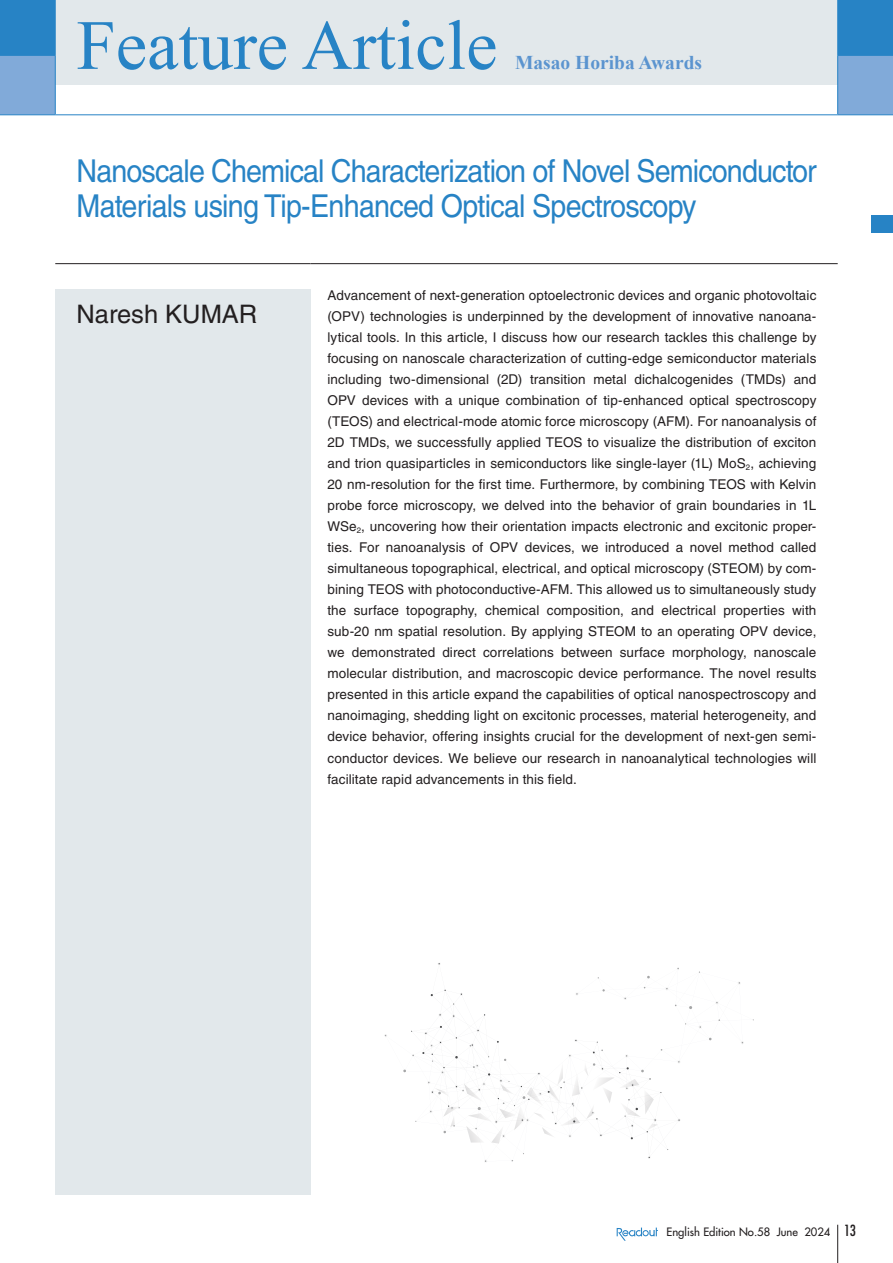
<style>
.page{position:relative;width:893px;height:1263px;background:#fff}
.page>*{position:absolute;margin:0;border:0;box-sizing:border-box;transform-origin:0 0}
.t1{font:70.5px "Times New Roman";color:#2783c5}
.t2{font:31.5px/34.5px "Helvetica LT Std";letter-spacing:-.03em;color:#2783c5;scale:.91 1}
.t3{font:25.5px "Helvetica LT Std";color:#231f20}
.t4{font:700 19.5px "Times New Roman";color:#5b94cf}
.t5{font:13.5px/21px "Helvetica LT Std";letter-spacing:.01em;color:#231f20;text-align:justify}
.t6{font:500 11.25px "Futura Std";color:#231f20}
.s1{font-weight:400;font-stretch:condensed;font-size:15px}
</style>
<div class="page">
<hr style="left:837px;top:1225px;width:1px;height:38px;background:#231f20">
<svg style="left:617px;top:1227px;width:41px;height:14px"></svg>
<div style="left:55px;top:289px;width:255px;height:851px;background:#e2e8eb"></div>
<hr style="left:55px;top:263px;width:255px;height:1px;background:#231f20">
<hr style="left:310px;top:263px;width:528px;height:1px;background:#231f20">
<div style="left:55px;top:1114px;width:256px;height:81px;background:#e2e8eb"></div>
<div style="left:1px;top:0;width:892px;height:55px;background:#2783c5"></div>
<div style="left:55px;top:0;width:783px;height:85px;background:#e2e8eb"></div>
<svg style="left:1px;top:56px;width:892px;height:58px"></svg>
<hr style="left:55px;top:0;width:1px;height:55px;background:#2783c5">
<hr style="left:837px;top:0;width:1px;height:55px;background:#2783c5">
<hr style="left:0;top:55px;width:56px;height:1px;background:#2783c5">
<hr style="left:837px;top:55px;width:56px;height:1px;background:#2783c5">
<hr style="left:0;top:114px;width:55px;height:1px;background:#2783c5">
<svg style="left:55px;top:56px;width:1px;height:58px"></svg>
<hr style="left:55px;top:114px;width:783px;height:1px;background:#2783c5">
<svg style="left:837px;top:56px;width:1px;height:58px"></svg>
<hr style="left:838px;top:114px;width:55px;height:1px;background:#2783c5">
<svg style="left:0;top:0;width:1px;height:115px"></svg>
<svg style="left:422px;top:1026px;width:240px;height:117px"></svg>
<div style="left:872px;top:215px;width:21px;height:18px;background:#2783c5"></div>
<h1 class="t1" style="left:77px;top:-4px;width:422px">Feature Article</h1>
<h3 class="t4" style="left:515px;top:49px;width:189px">Masao Horiba Awards</h3>
<h2 class="t2" style="left:77px;top:154px;width:815px">Nanoscale Chemical Characterization of Novel Semiconductor<br>Materials using Tip-Enhanced Optical Spectroscopy</h2>
<h3 class="t3" style="left:77px;top:299px;width:182px">Naresh KUMAR</h3>
<p class="t5" style="left:327px;top:285px;width:491px">Advancement of next-generation optoelectronic devices and organic photovoltaic (OPV) technologies is underpinned by the development of innovative nanoana&shy;lytical tools. In this article, I discuss how our research tackles this challenge by focusing on nanoscale characterization of cutting-edge semiconductor materials including two-dimensional (2D) transition metal dichalcogenides (TMDs) and OPV devices with a unique combination of tip-enhanced optical spectroscopy (TEOS) and electrical-mode atomic force microscopy (AFM). For nanoanalysis of 2D TMDs, we successfully applied TEOS to visualize the distribution of exciton and trion quasiparticles in semiconductors like single‑layer (1L) MoS<sub>2</sub>, achieving 20 nm-resolution for the first time. Furthermore, by combining TEOS with Kelvin probe force microscopy, we delved into the behavior of grain boundaries in 1L WSe<sub>2</sub>, uncovering how their orientation impacts electronic and excitonic proper&shy;ties. For nanoanalysis of OPV devices, we introduced a novel method called simultaneous topographical, electrical, and optical microscopy (STEOM) by com&shy;bining TEOS with photoconductive-AFM. This allowed us to simultaneously study the surface topography, chemical composition, and electrical properties with sub‑20 nm spatial resolution. By applying STEOM to an operating OPV device, we demonstrated direct correlations between surface morphology, nanoscale molecular distribution, and macroscopic device performance. The novel results presented in this article expand the capabilities of optical nanospectroscopy and nanoimaging, shedding light on excitonic processes, material heterogeneity, and device behavior, offering insights crucial for the development of next-gen semi&shy;conductor devices. We believe our research in nanoanalytical technologies will facilitate rapid advancements in this field.</p>
<p class="t6" style="left:666px;top:1225px;width:191px">English Edition No.58 June 2024 <span class="s1">13</span></p>
</div>
